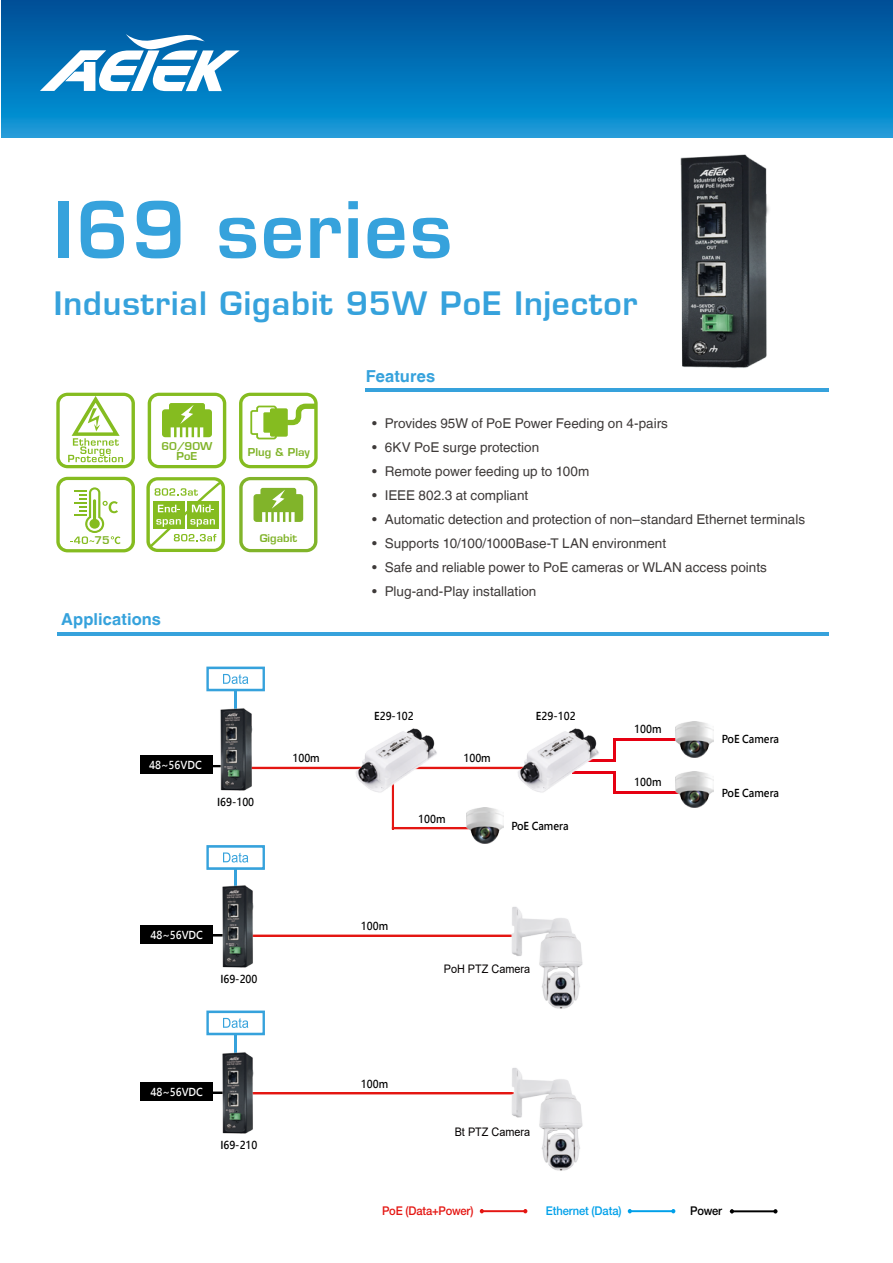
<style>
.page{position:relative;width:893px;height:1263px;background:#fff}
.page>*{position:absolute;margin:0;border:0;box-sizing:border-box;transform-origin:0 0}
.t1{font:700 75.75px "Euromode";letter-spacing:.03em;color:#36a2dc}
.t2{font:700 31.5px "Euromode";letter-spacing:.03em;color:#36a2dc}
.t3{font:700 16.5px "Helvetica LT";letter-spacing:.005em;color:#36a2dc}
.t4{font:13.5px "Helvetica LT";color:#3e3a39}
.t5{font:500 12px "Helvetica Neue LT Std";letter-spacing:-.01em;color:#e41612;scale:.92 1}
.t6{font:500 12px "Helvetica Neue LT Std";letter-spacing:-.01em;color:#00a0e9;scale:.92 1}
.t7{font:500 12px "Helvetica Neue LT Std";letter-spacing:-.025em;color:#000;scale:.92 1}
.t8{font:11.7px "Arial";color:#040000;scale:.92 1}
.t9{font:10.8px "Microsoft Jheng Hei UI Bold";color:#000;scale:.92 1}
.t10{font:10.8px "Microsoft Jheng Hei UI Bold";color:#fff;scale:.92 1}
.t11{font:700 10.65px/10.5px "Euromode";color:#80b329;text-align:center;scale:1.04 1}
.t12{font:700 10.5px "Euromode";color:#80b329;scale:1.05 1}
.t13{font:700 10.35px "Euromode";color:#80b329;scale:1.04 1}
</style>
<div class="page">
<svg style="left:1px;top:0;width:892px;height:138px;background:#0474b8"></svg>
<svg style="left:40px;top:33px;width:200px;height:58px"></svg>
<hr style="left:366px;top:388px;width:463px;height:3px;background:#36a2dc">
<hr style="left:57px;top:633px;width:772px;height:3px;background:#36a2dc">
<svg style="left:148px;top:393px;width:78px;height:75px"></svg>
<svg style="left:56px;top:393px;width:79px;height:75px"></svg>
<svg style="left:239px;top:393px;width:79px;height:75px"></svg>
<svg style="left:56px;top:477px;width:79px;height:75px"></svg>
<svg style="left:146px;top:477px;width:79px;height:75px"></svg>
<svg style="left:239px;top:477px;width:78px;height:75px"></svg>
<hr style="left:732px;top:1210px;width:44px;height:2px;background:#000">
<svg style="left:730px;top:1209px;width:4px;height:4px"></svg>
<hr style="left:630px;top:1210px;width:43px;height:2px;background:#00a0e9">
<svg style="left:628px;top:1209px;width:4px;height:4px"></svg>
<svg style="left:671px;top:1209px;width:4px;height:4px"></svg>
<hr style="left:482px;top:1210px;width:43px;height:2px;background:#e41612">
<svg style="left:480px;top:1209px;width:4px;height:4px"></svg>
<svg style="left:523px;top:1209px;width:4px;height:4px"></svg>
<hr style="left:249px;top:934px;width:265px;height:3px;background:#e41612">
<hr style="left:188px;top:934px;width:41px;height:2px;background:#000">
<div style="left:140px;top:925px;width:73px;height:19px;background:#000"></div>
<hr style="left:234px;top:869px;width:3px;height:49px;background:#36a2dc">
<svg style="left:206px;top:845px;width:59px;height:25px"></svg>
<hr style="left:193px;top:765px;width:41px;height:2px;background:#000">
<div style="left:140px;top:755px;width:73px;height:19px;background:#000"></div>
<hr style="left:392px;top:827px;width:80px;height:2px;background:#e41612">
<hr style="left:234px;top:691px;width:3px;height:48px;background:#36a2dc">
<svg style="left:206px;top:666px;width:59px;height:26px"></svg>
<hr style="left:248px;top:767px;width:284px;height:2px;background:#e41612">
<hr style="left:392px;top:764px;width:2px;height:65px;background:#e41612">
<img style="left:350px;top:728px;width:88px;height:65px">
<hr style="left:572px;top:759px;width:43px;height:3px;background:#e60012">
<hr style="left:614px;top:738px;width:66px;height:3px;background:#e60012">
<hr style="left:614px;top:791px;width:66px;height:2px;background:#e60012">
<hr style="left:572px;top:771px;width:44px;height:3px;background:#e60012">
<hr style="left:614px;top:738px;width:2px;height:24px;background:#e60012">
<hr style="left:614px;top:771px;width:2px;height:22px;background:#e60012">
<img style="left:511px;top:728px;width:88px;height:65px">
<hr style="left:249px;top:1092px;width:265px;height:2px;background:#e41612">
<img style="left:510px;top:1068px;width:73px;height:103px">
<hr style="left:192px;top:1091px;width:41px;height:3px;background:#000">
<div style="left:140px;top:1082px;width:73px;height:19px;background:#000"></div>
<hr style="left:234px;top:1035px;width:3px;height:48px;background:#36a2dc">
<svg style="left:206px;top:1010px;width:59px;height:26px"></svg>
<img style="left:676px;top:722px;width:37px;height:36px">
<img style="left:676px;top:771px;width:37px;height:36px">
<img style="left:467px;top:808px;width:37px;height:35px">
<img style="left:217px;top:708px;width:37px;height:83px">
<img style="left:218px;top:885px;width:38px;height:83px">
<img style="left:218px;top:1052px;width:38px;height:82px">
<img style="left:510px;top:907px;width:73px;height:102px">
<img style="left:680px;top:154px;width:89px;height:214px">
<h1 class="t1" style="left:53px;top:183px;width:401px">I69 series</h1>
<h2 class="t2" style="left:54px;top:283px;width:585px">Industrial Gigabit 95W PoE Injector</h2>
<p class="t13" style="left:95px;top:534px;width:16px">75</p>
<p class="t11" style="left:161px;top:440px;width:50px">60/90W<br>PoE</p>
<p class="t3" style="left:61px;top:610px;width:101px">Applications</p>
<p class="t10" style="left:149px;top:759px;width:59px">48~56VDC</p>
<p class="t11" style="left:248px;top:447px;width:61px">Plug &amp; Play</p>
<p class="t12" style="left:260px;top:531px;width:37px">Gigabit</p>
<p class="t3" style="left:366px;top:366px;width:71px">Features</p>
<p class="t4" style="left:372px;top:416px;width:297px">• Provides 95W of PoE Power Feeding on 4-pairs</p>
<p class="t4" style="left:372px;top:440px;width:169px">• 6KV PoE surge protection</p>
<p class="t4" style="left:372px;top:464px;width:219px">• Remote power feeding up to 100m</p>
<p class="t4" style="left:372px;top:488px;width:158px">• IEEE 802.3 at compliant</p>
<p class="t4" style="left:372px;top:512px;width:435px">• Automatic detection and protection of non–standard Ethernet terminals</p>
<p class="t4" style="left:372px;top:536px;width:295px">• Supports 10/100/1000Base-T LAN environment</p>
<p class="t4" style="left:372px;top:560px;width:396px">• Safe and reliable power to PoE cameras or WLAN access points</p>
<p class="t4" style="left:372px;top:584px;width:166px">• Plug-and-Play installation</p>
<p class="t9" style="left:374px;top:710px;width:45px">E29-102</p>
<p class="t9" style="left:536px;top:710px;width:45px">E29-102</p>
<p class="t9" style="left:634px;top:722px;width:31px">100m</p>
<p class="t9" style="left:722px;top:732px;width:64px">PoE Camera</p>
<p class="t9" style="left:292px;top:751px;width:31px">100m</p>
<p class="t9" style="left:463px;top:751px;width:31px">100m</p>
<p class="t9" style="left:634px;top:775px;width:31px">100m</p>
<p class="t9" style="left:217px;top:795px;width:42px">I69-100</p>
<p class="t10" style="left:150px;top:928px;width:59px">48~56VDC</p>
<p class="t9" style="left:220px;top:972px;width:42px">I69-200</p>
<p class="t10" style="left:150px;top:1085px;width:59px">48~56VDC</p>
<p class="t9" style="left:220px;top:1138px;width:42px">I69-210</p>
<p class="t9" style="left:418px;top:812px;width:31px">100m</p>
<p class="t9" style="left:511px;top:820px;width:64px">PoE Camera</p>
<p class="t9" style="left:361px;top:919px;width:31px">100m</p>
<p class="t8" style="left:444px;top:961px;width:95px">PoH PTZ Camera</p>
<p class="t9" style="left:361px;top:1077px;width:31px">100m</p>
<p class="t8" style="left:455px;top:1124px;width:84px">Bt PTZ Camera</p>
<p class="t9" style="left:722px;top:786px;width:64px">PoE Camera</p>
<p class="t5" style="left:382px;top:1203px;width:101px">PoE (Data+Power)</p>
<p class="t6" style="left:546px;top:1203px;width:84px">Ethernet (Data)</p>
<p class="t7" style="left:690px;top:1203px;width:36px">Power</p>
</div>
